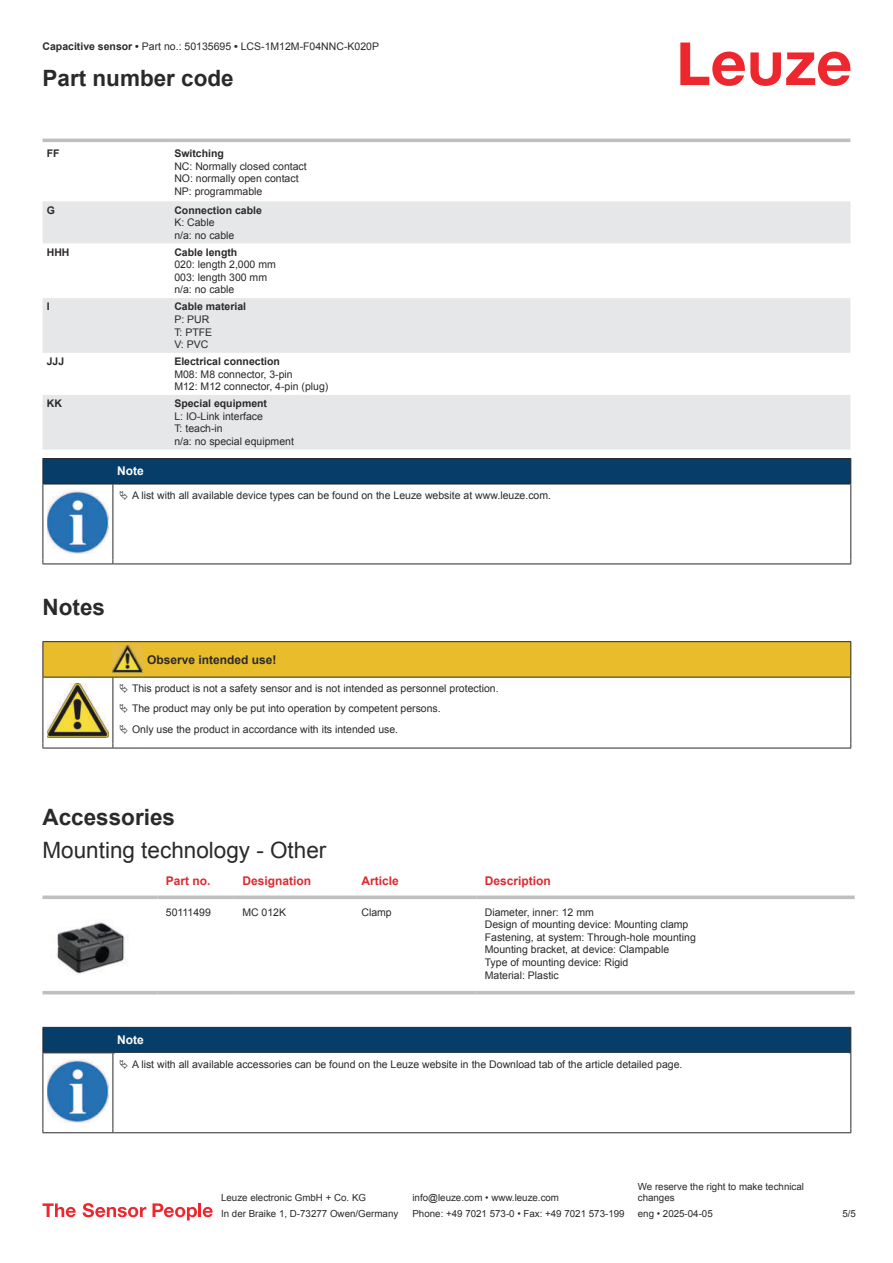
<style>
.page{position:relative;width:893px;height:1263px;background:#fff}
.page>*{position:absolute;margin:0;border:0;box-sizing:border-box;transform-origin:0 0}
.t1{font:700 22.5px "Arial";color:#2b292a}
.t2{font:22.5px "Arial";color:#2b292a}
.t3{font:700 12px "Arial";color:#db2a30}
.t4{font:700 12px "Arial";color:#2b292a}
.t5{font:700 12px "Arial";color:#fff}
.t6{font:10.5px/12.6px "Arial";color:#2b292a}
.t7{font:700 10.5px "Arial";color:#2b292a}
.t8{font:9.75px/11.7px "Arial";color:#2b292a}
.s1{font-weight:700}
</style>
<div class="page">
<svg style="left:680px;top:43px;width:170px;height:43px"></svg>
<svg style="left:43px;top:201px;width:807px;height:249px;fill:#e6e7e9"></svg>
<hr style="left:43px;top:139px;width:127px;height:3px;background:#bdbfc1">
<hr style="left:170px;top:139px;width:680px;height:3px;background:#bdbfc1">
<svg style="left:43px;top:994px;width:812px;height:1px"></svg>
<svg style="left:43px;top:895px;width:114px;height:4px"></svg>
<svg style="left:157px;top:895px;width:77px;height:4px"></svg>
<svg style="left:234px;top:895px;width:119px;height:4px"></svg>
<svg style="left:353px;top:895px;width:123px;height:4px"></svg>
<svg style="left:476px;top:895px;width:379px;height:4px;background:#c5c7c9"></svg>
<hr style="left:43px;top:991px;width:114px;height:3px;background:#bdbfc1">
<hr style="left:157px;top:991px;width:77px;height:3px;background:#bdbfc1">
<hr style="left:234px;top:991px;width:119px;height:3px;background:#bdbfc1">
<hr style="left:353px;top:991px;width:123px;height:3px;background:#bdbfc1">
<hr style="left:476px;top:991px;width:379px;height:3px;background:#bdbfc1">
<img style="left:56px;top:920px;width:72px;height:54px">
<div style="left:43px;top:1027px;width:808px;height:26px;background:#063d69"></div>
<hr style="left:113px;top:1052px;width:738px;height:1px;background:#2b292a">
<hr style="left:43px;top:1053px;width:1px;height:75px;background:#2b292a">
<hr style="left:113px;top:1053px;width:1px;height:75px;background:#2b292a">
<hr style="left:850px;top:1053px;width:1px;height:75px;background:#2b292a">
<hr style="left:43px;top:1132px;width:70px;height:1px;background:#2b292a">
<hr style="left:113px;top:1132px;width:738px;height:1px;background:#2b292a">
<img style="left:47px;top:1059px;width:61px;height:63px">
<svg style="left:43px;top:1203px;width:33px;height:14px"></svg>
<svg style="left:83px;top:1203px;width:63px;height:14px"></svg>
<svg style="left:153px;top:1203px;width:44px;height:17px"></svg>
<hr style="left:198px;top:1203px;width:3px;height:14px;background:#ed272d">
<svg style="left:203px;top:1207px;width:10px;height:10px"></svg>
<hr style="left:43px;top:484px;width:70px;height:1px;background:#2b292a">
<svg style="left:43px;top:458px;width:808px;height:26px;background:#083b65"></svg>
<hr style="left:113px;top:484px;width:738px;height:1px;background:#2b292a">
<hr style="left:43px;top:484px;width:1px;height:75px;background:#2b292a">
<hr style="left:113px;top:484px;width:1px;height:75px;background:#2b292a">
<hr style="left:850px;top:484px;width:1px;height:75px;background:#2b292a">
<hr style="left:43px;top:563px;width:70px;height:1px;background:#2b292a">
<hr style="left:113px;top:563px;width:738px;height:1px;background:#2b292a">
<img style="left:47px;top:490px;width:61px;height:63px">
<hr style="left:43px;top:641px;width:70px;height:1px;background:#2b292a">
<hr style="left:113px;top:641px;width:30px;height:1px;background:#2b292a">
<hr style="left:143px;top:641px;width:708px;height:1px;background:#2b292a">
<hr style="left:43px;top:748px;width:70px;height:1px;background:#2b292a">
<hr style="left:113px;top:748px;width:30px;height:1px;background:#2b292a">
<hr style="left:143px;top:748px;width:708px;height:1px;background:#2b292a">
<svg style="left:43px;top:642px;width:808px;height:106px"></svg>
<p class="t6" style="left:43px;top:41px;width:338px"><span class="s1">Capacitive sensor •</span> Part no.: 50135695 <span class="s1">•</span> LCS-1M12M-F04NNC-K020P</p>
<h1 class="t1" style="left:43px;top:69px;width:193px">Part number code</h1>
<p class="t7" style="left:47px;top:149px;width:14px">FF</p>
<p class="t7" style="left:174px;top:149px;width:51px">Switching</p>
<p class="t6" style="left:174px;top:161px;width:134px">NC: Normally closed contact<br>NO: normally open contact<br>NP: programmable</p>
<p class="t7" style="left:47px;top:206px;width:10px">G</p>
<p class="t7" style="left:174px;top:206px;width:89px">Connection cable</p>
<p class="t6" style="left:174px;top:217px;width:62px">K: Cable n/a: no cable</p>
<p class="t7" style="left:47px;top:248px;width:24px">HHH</p>
<p class="t7" style="left:174px;top:248px;width:65px">Cable length</p>
<p class="t6" style="left:174px;top:259px;width:103px">020: length 2,000 mm<br>003: length 300 mm n/a: no cable</p>
<p class="t7" style="left:47px;top:302px;width:4px">I</p>
<p class="t7" style="left:174px;top:302px;width:73px">Cable material</p>
<p class="t6" style="left:174px;top:314px;width:39px">P: PUR<br>T: PTFE<br>V: PVC</p>
<p class="t7" style="left:47px;top:357px;width:19px">JJJ</p>
<p class="t7" style="left:174px;top:357px;width:107px">Electrical connection</p>
<p class="t6" style="left:174px;top:369px;width:156px">M08: M8 connector, 3-pin<br>M12: M12 connector, 4-pin (plug)</p>
<p class="t7" style="left:47px;top:399px;width:17px">KK</p>
<p class="t7" style="left:174px;top:399px;width:94px">Special equipment</p>
<p class="t6" style="left:174px;top:411px;width:121px">L: IO-Link interface<br>T: teach-in<br>n/a: no special equipment</p>
<p class="t5" style="left:117px;top:466px;width:28px">Note</p>
<p class="t6" style="left:132px;top:490px;width:421px">A list with all available device types can be found on the Leuze website at www.leuze.com.</p>
<h1 class="t1" style="left:43px;top:598px;width:64px">Notes</h1>
<p class="t4" style="left:147px;top:654px;width:131px">Observe intended use!</p>
<p class="t6" style="left:132px;top:679px;width:368px;line-height:20.2px">This product is not a safety sensor and is not intended as personnel protection.<br>The product may only be put into operation by competent persons.<br>Only use the product in accordance with its intended use.</p>
<h1 class="t1" style="left:43px;top:808px;width:134px">Accessories</h1>
<h1 class="t2" style="left:43px;top:842px;width:285px">Mounting technology - Other</h1>
<p class="t3" style="left:166px;top:876px;width:46px">Part no.</p>
<p class="t3" style="left:242px;top:876px;width:70px">Designation</p>
<p class="t3" style="left:361px;top:876px;width:39px">Article</p>
<p class="t3" style="left:485px;top:876px;width:68px">Description</p>
<p class="t6" style="left:166px;top:906px;width:47px">50111499</p>
<p class="t6" style="left:242px;top:906px;width:45px">MC 012K</p>
<p class="t6" style="left:361px;top:906px;width:32px">Clamp</p>
<p class="t6" style="left:485px;top:906px;width:213px">Diameter, inner: 12 mm<br>Design of mounting device: Mounting clamp Fastening, at system: Through-hole mounting Mounting bracket, at device: Clampable<br>Type of mounting device: Rigid<br>Material: Plastic</p>
<p class="t5" style="left:117px;top:1035px;width:28px">Note</p>
<p class="t6" style="left:132px;top:1058px;width:552px">A list with all available accessories can be found on the Leuze website in the Download tab of the article detailed page.</p>
<p class="t8" style="left:221px;top:1193px;width:146px">Leuze electronic GmbH + Co. KG</p>
<p class="t8" style="left:412px;top:1193px;width:148px">info@leuze.com • www.leuze.com</p>
<p class="t8" style="left:638px;top:1181px;width:168px">We reserve the right to make technical changes</p>
<p class="t8" style="left:221px;top:1209px;width:179px">In der Braike 1, D-73277 Owen/Germany</p>
<p class="t8" style="left:412px;top:1209px;width:214px">Phone: +49 7021 573-0 • Fax: +49 7021 573-199</p>
<p class="t8" style="left:638px;top:1209px;width:76px">eng • 2025-04-05</p>
<p class="t8" style="left:842px;top:1209px;width:15px">5 /5</p>
</div>
